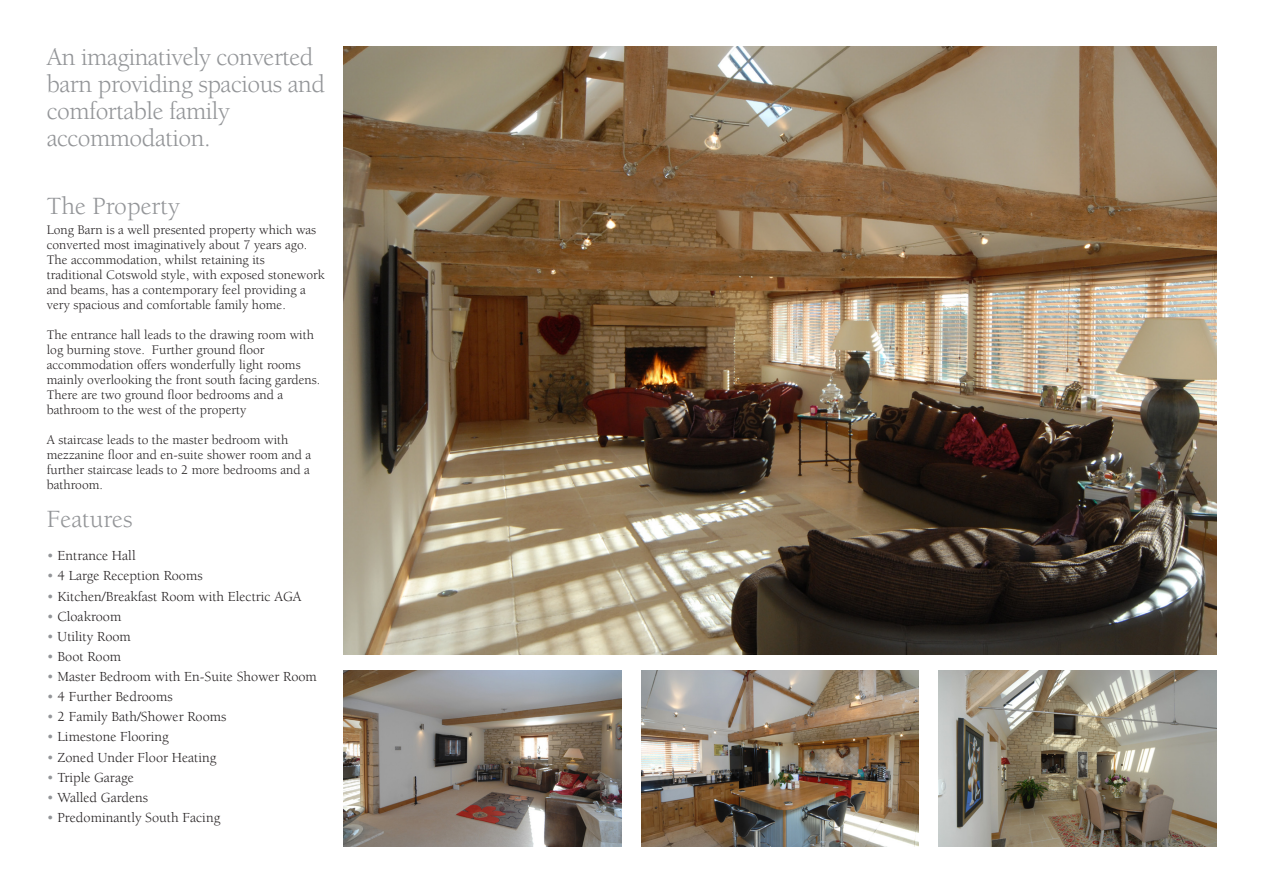
<style>
.page{position:relative;width:1263px;height:893px;background:#fff}
.page>*{position:absolute;margin:0;border:0;box-sizing:border-box;transform-origin:0 0}
.t1{font:25.5px/27px "Berkeley Std";letter-spacing:-.02em;color:#939598}
.t2{font:25.5px "Berkeley Std";color:#939598}
.t3{font:14.25px "Berkeley Std";color:#231f20}
.t4{font:13.5px/15px "Berkeley Std";color:#231f20}
.s1{color:#939598}
</style>
<div class="page">
<img style="left:641px;top:670px;width:277px;height:176px">
<img style="left:939px;top:670px;width:277px;height:176px">
<img style="left:343px;top:47px;width:873px;height:607px">
<img style="left:344px;top:670px;width:277px;height:176px">
<p class="t1" style="left:47px;top:44px;width:280px">An imaginatively converted barn providing spacious and comfortable family</p>
<p class="t1" style="left:47px;top:125px;width:165px">accommodation.</p>
<p class="t2" style="left:47px;top:193px;width:135px">The Property</p>
<p class="t4" style="left:47px;top:222px;width:271px">Long Barn is a well presented property which was converted most imaginatively about 7 years ago.<br>The accommodation, whilst retaining its</p>
<p class="t4" style="left:47px;top:267px;width:280px">traditional Cotswold style, with exposed stonework and beams, has a contemporary feel providing a very spacious and comfortable family home.</p>
<p class="t4" style="left:47px;top:327px;width:269px">The entrance hall leads to the drawing room with log burning stove. Further ground floor</p>
<p class="t4" style="left:47px;top:357px;width:275px">accommodation offers wonderfully light rooms mainly overlooking the front south facing gardens.<br>There are two ground floor bedrooms and a</p>
<p class="t4" style="left:47px;top:402px;width:201px">bathroom to the west of the property</p>
<p class="t4" style="left:47px;top:432px;width:266px">A staircase leads to the master bedroom with mezzanine floor and en-suite shower room and a further staircase leads to 2 more bedrooms and a bathroom.</p>
<p class="t2" style="left:47px;top:505px;width:87px">Features</p>
<p class="t3" style="left:47px;top:548px;width:90px"><span class="s1">•</span> Entrance Hall</p>
<p class="t3" style="left:47px;top:568px;width:157px"><span class="s1">•</span> 4 Large Reception Rooms</p>
<p class="t3" style="left:47px;top:588px;width:256px"><span class="s1">•</span> Kitchen/Breakfast Room with Electric AGA</p>
<p class="t3" style="left:47px;top:609px;width:76px"><span class="s1">•</span> Cloakroom</p>
<p class="t3" style="left:47px;top:629px;width:86px"><span class="s1">•</span> Utility Room</p>
<p class="t3" style="left:47px;top:649px;width:76px"><span class="s1">•</span> Boot Room</p>
<p class="t3" style="left:47px;top:669px;width:272px"><span class="s1">•</span> Master Bedroom with En-Suite Shower Room</p>
<p class="t3" style="left:47px;top:689px;width:127px"><span class="s1">•</span> 4 Further Bedrooms</p>
<p class="t3" style="left:47px;top:709px;width:181px"><span class="s1">•</span> 2 Family Bath/Shower Rooms</p>
<p class="t3" style="left:47px;top:729px;width:123px"><span class="s1">•</span> Limestone Flooring</p>
<p class="t3" style="left:47px;top:749px;width:171px"><span class="s1">•</span> Zoned Under Floor Heating</p>
<p class="t3" style="left:47px;top:770px;width:88px"><span class="s1">•</span> Triple Garage</p>
<p class="t3" style="left:47px;top:790px;width:103px"><span class="s1">•</span> Walled Gardens</p>
<p class="t3" style="left:47px;top:810px;width:175px"><span class="s1">•</span> Predominantly South Facing</p>
</div>
